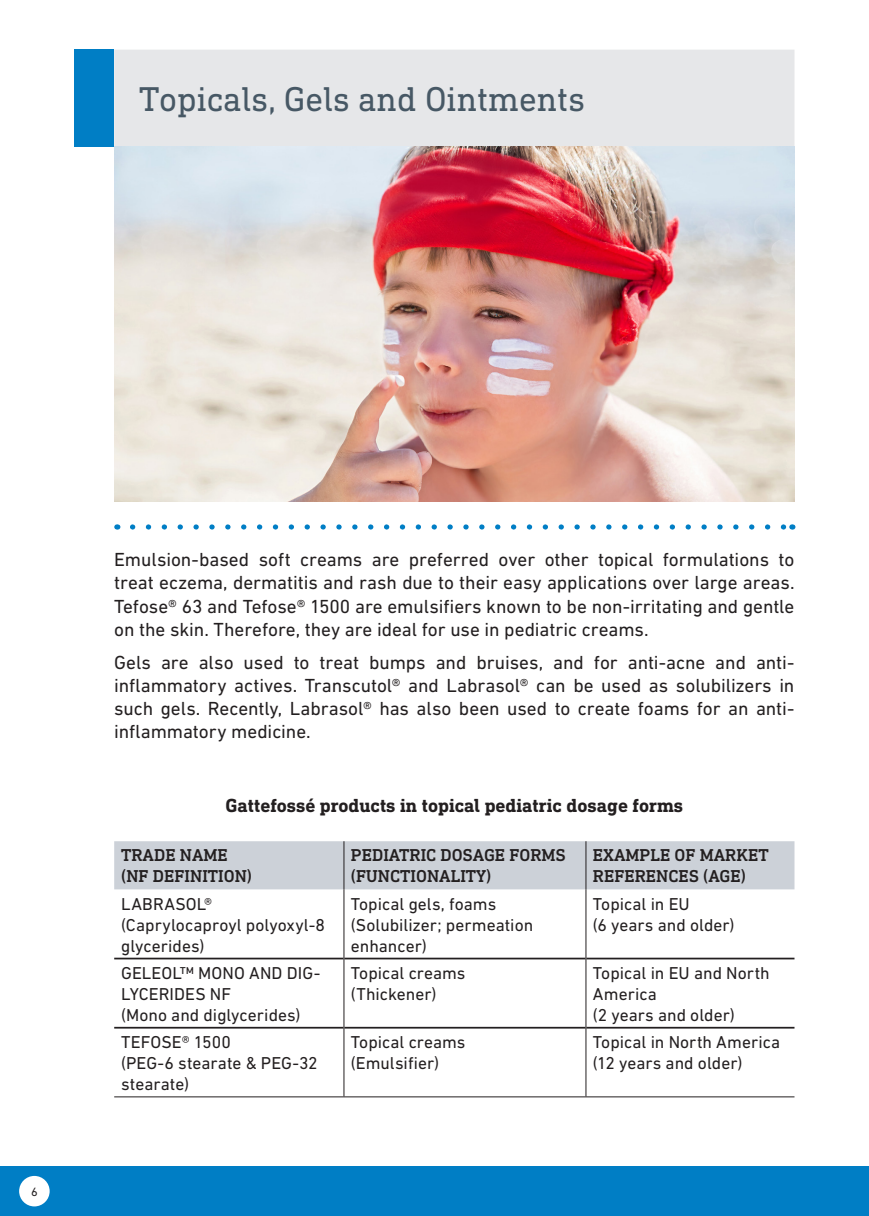
<style>
.page{position:relative;width:869px;height:1216px;background:#fff}
.page>*{position:absolute;margin:0;border:0;box-sizing:border-box;transform-origin:0 0}
.titre-page{font:35px "DIN Next Slab Pro";color:#475865}
.Lauren_P{font:19.25px/23.1px "DIN Next LT Pro";letter-spacing:-.005em;color:#231f20;text-align:justify}
.Tableau{font:700 19.25px "DIN Next Slab Pro";color:#231f20}
.Lauren_P-2{font:17.5px/21px "DIN Next LT Pro";color:#231f20}
.Tableau-2{font:500 17.5px/21px "DIN Next Slab Pro";color:#231f20}
.t1{font:12.25px "DIN Next LT Pro";color:#231f20}
</style>
<div class="page">
<div style="left:0;top:1166px;width:868px;height:49px;background:#007ec5"></div>
<div style="left:19px;top:1175px;width:31px;height:31px;background:#fff;border-radius:50%"></div>
<div style="left:114px;top:50px;width:680px;height:97px;background:#e6e7e9"></div>
<div style="left:74px;top:50px;width:40px;height:97px;background:#007ec5"></div>
<svg style="left:132px;top:524px;width:651px;height:5px"></svg>
<img style="left:114px;top:147px;width:680px;height:354px">
<div style="left:114px;top:841px;width:680px;height:48px;background:#ccd1d8"></div>
<hr style="left:114px;top:957px;width:229px;height:2px;background:#231f20">
<hr style="left:344px;top:957px;width:241px;height:2px;background:#231f20">
<hr style="left:586px;top:957px;width:208px;height:2px;background:#231f20">
<hr style="left:114px;top:1026px;width:229px;height:2px;background:#231f20">
<hr style="left:344px;top:1026px;width:241px;height:2px;background:#231f20">
<hr style="left:586px;top:1026px;width:208px;height:2px;background:#231f20">
<hr style="left:114px;top:1096px;width:230px;height:1px;background:#231f20">
<hr style="left:344px;top:1096px;width:241px;height:1px;background:#231f20">
<hr style="left:585px;top:1096px;width:209px;height:1px;background:#231f20">
<hr style="left:343px;top:841px;width:1px;height:48px;background:#231f20">
<hr style="left:585px;top:841px;width:1px;height:48px;background:#231f20">
<hr style="left:343px;top:889px;width:1px;height:69px;background:#231f20">
<hr style="left:585px;top:889px;width:1px;height:69px;background:#231f20">
<hr style="left:343px;top:958px;width:1px;height:69px;background:#231f20">
<hr style="left:585px;top:958px;width:1px;height:69px;background:#231f20">
<hr style="left:343px;top:1027px;width:1px;height:69px;background:#231f20">
<hr style="left:585px;top:1027px;width:1px;height:69px;background:#231f20">
<p class="titre-page" style="left:139px;top:79px;width:447px">Topicals, Gels and Ointments</p>
<p class="t1" style="left:31px;top:1184px;width:8px">6</p>
<p class="Lauren_P" style="left:114px;top:548px;width:681px">Emulsion-based soft creams are preferred over other topical formulations to treat eczema, dermatitis and rash due to their easy applications over large areas.<br>Tefose® 63 and Tefose® 1500 are emulsifiers known to be non-irritating and gentle on the skin. Therefore, they are ideal for use in pediatric creams.</p>
<p class="Lauren_P" style="left:114px;top:650px;width:681px">Gels are also used to treat bumps and bruises, and for anti-acne and anti&shy;inflammatory actives. Transcutol® and Labrasol® can be used as solubilizers in such gels. Recently, Labrasol® has also been used to create foams for an anti&shy;inflammatory medicine.</p>
<p class="Tableau" style="left:225px;top:794px;width:459px">Gattefossé products in topical pediatric dosage forms</p>
<p class="Tableau-2" style="left:121px;top:844px;width:132px">TRADE NAME (NF DEFINITION)</p>
<p class="Tableau-2" style="left:351px;top:844px;width:216px">PEDIATRIC DOSAGE FORMS (FUNCTIONALITY)</p>
<p class="Tableau-2" style="left:592px;top:844px;width:177px">EXAMPLE OF MARKET<br>REFERENCES (AGE)</p>
<p class="Lauren_P-2" style="left:121px;top:892px;width:205px">LABRASOL® (Caprylocaproyl polyoxyl-8 glycerides)</p>
<p class="Lauren_P-2" style="left:351px;top:892px;width:184px">Topical gels, foams (Solubilizer; permeation enhancer)</p>
<p class="Lauren_P-2" style="left:592px;top:892px;width:143px">Topical in EU<br>(6 years and older)</p>
<p class="Lauren_P-2" style="left:121px;top:962px;width:200px">GELEOL™ MONO AND DIG-<br>LYCERIDES NF<br>(Mono and diglycerides)</p>
<p class="Lauren_P-2" style="left:351px;top:962px;width:116px">Topical creams (Thickener)</p>
<p class="Lauren_P-2" style="left:592px;top:962px;width:178px">Topical in EU and North<br>America<br>(2 years and older)</p>
<p class="Lauren_P-2" style="left:121px;top:1031px;width:198px">TEFOSE® 1500<br>(PEG-6 stearate &amp; PEG-32 stearate)</p>
<p class="Lauren_P-2" style="left:351px;top:1031px;width:116px">Topical creams (Emulsifier)</p>
<p class="Lauren_P-2" style="left:592px;top:1031px;width:189px">Topical in North America (12 years and older)</p>
</div>
